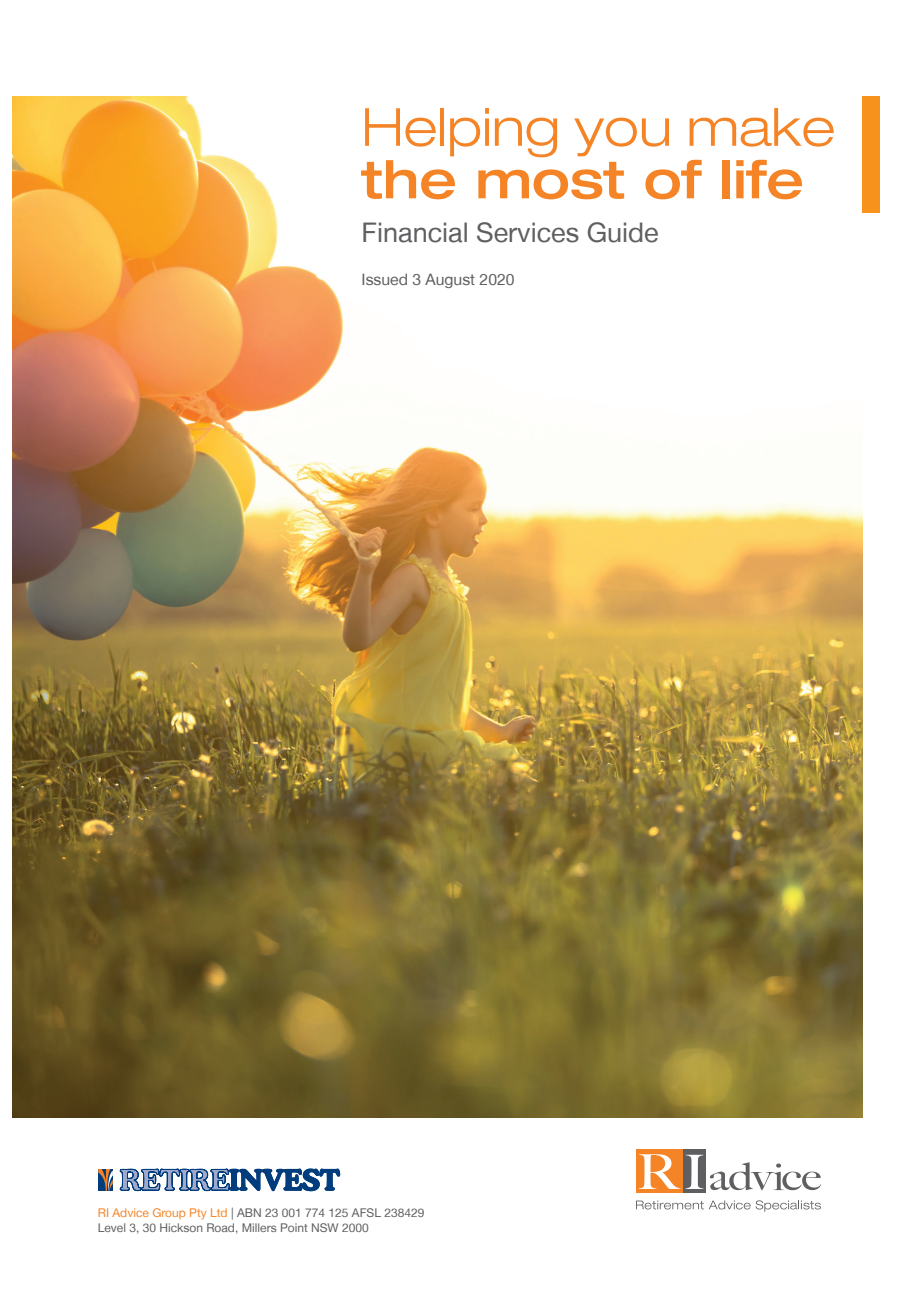
<style>
.page{position:relative;width:919px;height:1289px;background:#fff}
.page>*{position:absolute;margin:0;border:0;box-sizing:border-box;transform-origin:0 0}
.t1{font:300 expanded 52.5px "Helvetica Neue LT";color:#f58427}
.t2{font:500 expanded 52.5px "Helvetica Neue LT";color:#f58427}
.t3{font:27px "Helvetica Neue LT";color:#5f5f62}
.t4{font:15.75px "Helvetica Neue LT";color:#5f5f62}
.t5{font:12px/15px "Helvetica Neue LT";color:#5f5f62}
.s1{color:#f58427}
</style>
<div class="page">
<img style="left:13px;top:96px;width:849px;height:1021px">
<div style="left:862px;top:96px;width:17px;height:117px;background:#f7931d"></div>
<svg style="left:119px;top:1168px;width:221px;height:23px"></svg>
<svg style="left:98px;top:1168px;width:15px;height:22px"></svg>
<svg style="left:636px;top:1200px;width:184px;height:11px"></svg>
<svg style="left:710px;top:1162px;width:111px;height:28px"></svg>
<div style="left:636px;top:1149px;width:47px;height:43px;background:#f58427"></div>
<div style="left:683px;top:1149px;width:23px;height:43px;background:#5f5f62"></div>
<svg style="left:639px;top:1154px;width:64px;height:34px"></svg>
<h1 class="t1" style="left:361px;top:96px;width:475px">Helping you make</h1>
<h1 class="t2" style="left:361px;top:147px;width:444px">the most of life</h1>
<h2 class="t3" style="left:361px;top:216px;width:299px">Financial Services Guide</h2>
<h3 class="t4" style="left:361px;top:269px;width:154px">Issued 3 August 2020</h3>
<p class="t5" style="left:98px;top:1205px;width:328px"><span class="s1">RI Advice Group Pty Ltd</span> | ABN 23 001 774 125 AFSL 238429<br>Level 3, 30 Hickson Road, Millers Point NSW 2000</p>
</div>
